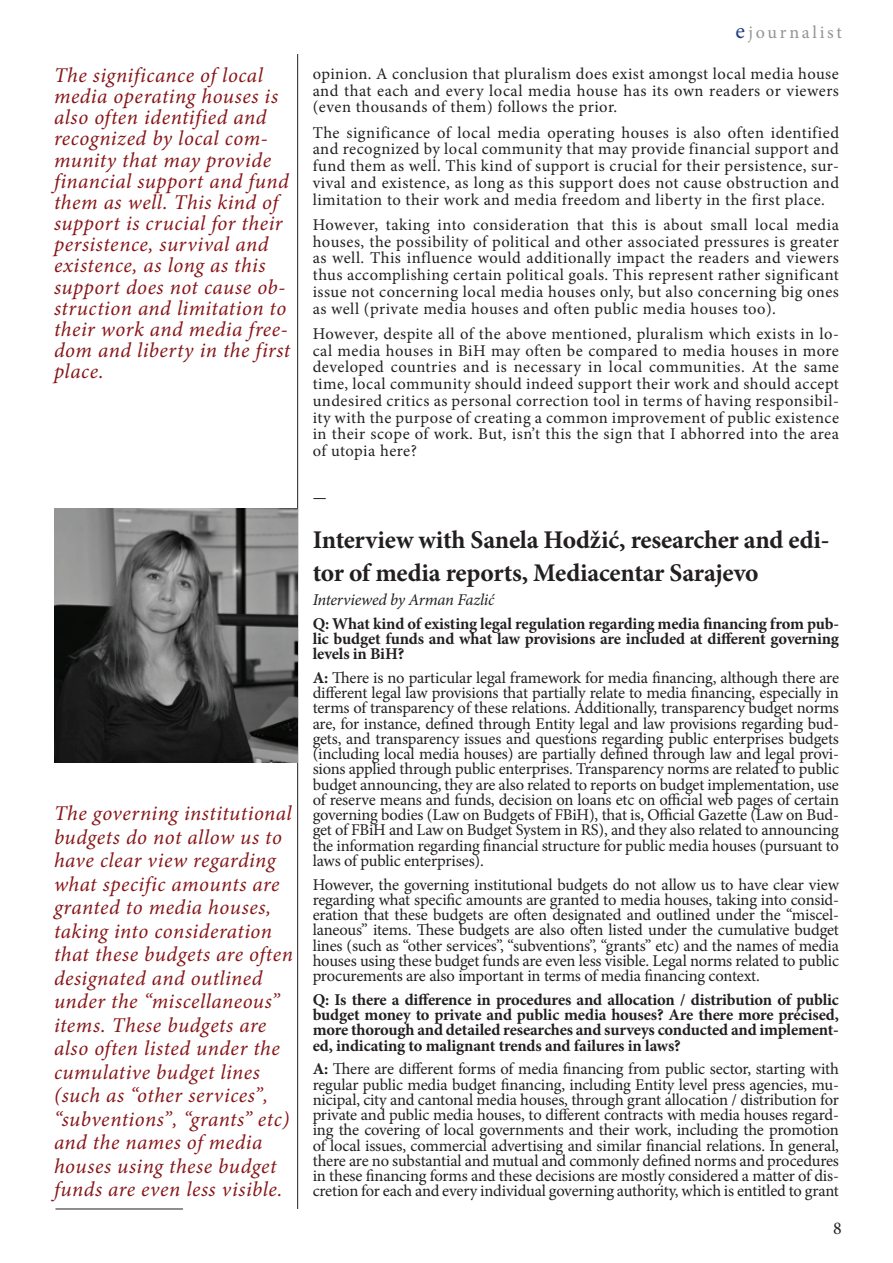
<style>
.page{position:relative;width:893px;height:1263px;background:#fff}
.page>*{position:absolute;margin:0;border:0;box-sizing:border-box;transform-origin:0 0}
.t1{font:700 25.5px/33.3px "Minion Pro";letter-spacing:-.01em;color:#231f20}
.t2{font:italic 21px/23.5px "Minion Pro";letter-spacing:.025em;color:#871618}
.t3{font:18px "Minion Pro";letter-spacing:.15em;color:#919396}
.t4{font:18px "Minion Pro";color:#231f20}
.t5{font:16.5px/15.3px "Minion Pro";letter-spacing:.02em;color:#231f20;text-align:justify}
.t6{font:700 16.5px/15.3px "Minion Pro";letter-spacing:-.01em;color:#231f20;text-align:justify}
.t7{font:italic 16.5px "Minion Pro";letter-spacing:-.015em;color:#231f20}
.t8{font:700 15px "Minion Pro";color:#231f20}
.s1{font-size:22.5px;color:#1f4082}
.s2{font-weight:700}
</style>
<div class="page">
<hr style="left:297px;top:54px;width:1px;height:1155px;background:#231f20">
<hr style="left:55px;top:1209px;width:128px;height:1px;background:#231f20">
<img style="left:54px;top:509px;width:244px;height:254px">
<p class="t2" style="left:54px;top:65px;width:238px;line-height:21.1px">The significance of local media operating houses is also often identified and recognized by local com&shy;munity that may provide financial support and fund them as well. This kind of support is crucial for their persistence, survival and existence, as long as this support does not cause ob&shy;struction and limitation to their work and media free&shy;dom and liberty in the first place.</p>
<p class="t2" style="left:54px;top:802px;width:241px">The governing institutional budgets do not allow us to have clear view regarding what specific amounts are granted to media houses, taking into consideration that these budgets are often designated and outlined under the “miscellaneous” items. These budgets are also often listed under the cumulative budget lines (such as “other services”, “subventions”, “grants” etc) and the names of media houses using these budget funds are even less visible.</p>
<p class="t3" style="left:736px;top:20px;width:108px"><span class="s1">e</span>journalist</p>
<p class="t5" style="left:313px;top:65px;width:528px;line-height:16.8px">opinion. A conclusion that pluralism does exist amongst local media house and that each and every local media house has its own readers or viewers (even thousands of them) follows the prior.</p>
<p class="t5" style="left:313px;top:124px;width:528px;line-height:16.8px">The significance of local media operating houses is also often identified and recognized by local community that may provide financial support and fund them as well. This kind of support is crucial for their persistence, sur&shy;vival and existence, as long as this support does not cause obstruction and limitation to their work and media freedom and liberty in the first place.</p>
<p class="t5" style="left:313px;top:216px;width:528px;line-height:16.8px">However, taking into consideration that this is about small local media houses, the possibility of political and other associated pressures is greater as well. This influence would additionally impact the readers and viewers thus accomplishing certain political goals. This represent rather significant issue not concerning local media houses only, but also concerning big ones as well (private media houses and often public media houses too).</p>
<p class="t5" style="left:313px;top:325px;width:528px;line-height:16.8px">However, despite all of the above mentioned, pluralism which exists in lo&shy;cal media houses in BiH may often be compared to media houses in more developed countries and is necessary in local communities. At the same time, local community should indeed support their work and should accept undesired critics as personal correction tool in terms of having responsibil&shy;ity with the purpose of creating a common improvement of public existence in their scope of work. But, isn’t this the sign that I abhorred into the area of utopia here?</p>
<p class="t8" style="left:313px;top:486px;width:15px">—</p>
<h1 class="t1" style="left:313px;top:523px;width:518px">Interview with Sanela Hodžić, researcher and edi&shy;tor of media reports, Mediacentar Sarajevo</h1>
<p class="t7" style="left:313px;top:588px;width:183px">Interviewed by Arman Fazlić</p>
<p class="t6" style="left:313px;top:615px;width:528px">Q: What kind of existing legal regulation regarding media financing from pub&shy;lic budget funds and what law provisions are included at different governing levels in BiH?</p>
<p class="t5" style="left:313px;top:670px;width:528px"><span class="s2">A:</span> There is no particular legal framework for media financing, although there are different legal law provisions that partially relate to media financing, especially in terms of transparency of these relations. Additionally, transparency budget norms are, for instance, defined through Entity legal and law provisions regarding bud&shy;gets, and transparency issues and questions regarding public enterprises budgets (including local media houses) are partially defined through law and legal provi&shy;sions applied through public enterprises. Transparency norms are related to public budget announcing, they are also related to reports on budget implementation, use of reserve means and funds, decision on loans etc on official web pages of certain governing bodies (Law on Budgets of FBiH), that is, Official Gazette (Law on Bud&shy;get of FBiH and Law on Budget System in RS), and they also related to announcing the information regarding financial structure for public media houses (pursuant to laws of public enterprises).</p>
<p class="t5" style="left:313px;top:877px;width:528px">However, the governing institutional budgets do not allow us to have clear view regarding what specific amounts are granted to media houses, taking into consid&shy;eration that these budgets are often designated and outlined under the “miscel&shy;laneous” items. These budgets are also often listed under the cumulative budget lines (such as “other services”, “subventions”, “grants” etc) and the names of media houses using these budget funds are even less visible. Legal norms related to public procurements are also important in terms of media financing context.</p>
<p class="t6" style="left:313px;top:992px;width:528px">Q: Is there a difference in procedures and allocation / distribution of public budget money to private and public media houses? Are there more précised, more thorough and detailed researches and surveys conducted and implement&shy;ed, indicating to malignant trends and failures in laws?</p>
<p class="t5" style="left:313px;top:1061px;width:528px"><span class="s2">A:</span> There are different forms of media financing from public sector, starting with regular public media budget financing, including Entity level press agencies, mu&shy;nicipal, city and cantonal media houses, through grant allocation / distribution for private and public media houses, to different contracts with media houses regard&shy;ing the covering of local governments and their work, including the promotion of local issues, commercial advertising and similar financial relations. In general, there are no substantial and mutual and commonly defined norms and procedures in these financing forms and these decisions are mostly considered a matter of dis&shy;cretion for each and every individual governing authority, which is entitled to grant</p>
<p class="t4" style="left:833px;top:1216px;width:10px">8</p>
</div>
